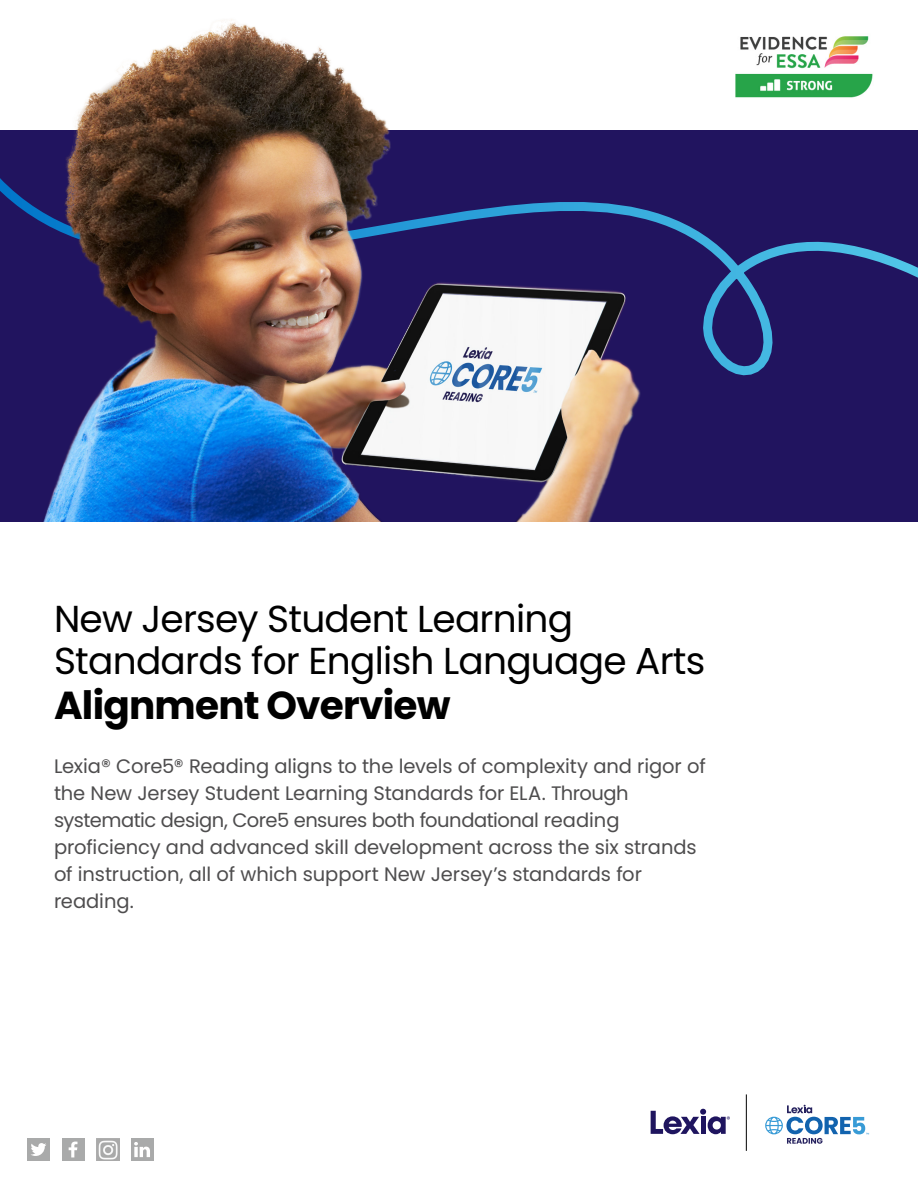
<style>
.page{position:relative;width:918px;height:1188px;background:#fff}
.page>*{position:absolute;margin:0;border:0;box-sizing:border-box;transform-origin:0 0}
.t1{font:700 39px "Poppins";letter-spacing:-.02em;color:#000}
.t2{font:37.5px/42px "Poppins";letter-spacing:-.02em;color:#000}
.t3{font:19.5px/27px "Poppins";letter-spacing:-.005em;color:#4e4d4e}
</style>
<div class="page">
<svg style="left:765px;top:1105px;width:104px;height:39px"></svg>
<svg style="left:651px;top:1109px;width:79px;height:25px"></svg>
<hr style="left:746px;top:1094px;width:1px;height:57px;background:#000">
<div style="left:27px;top:1138px;width:23px;height:23px;background:#a9aaaa"></div>
<svg style="left:31px;top:1143px;width:15px;height:13px"></svg>
<div style="left:62px;top:1138px;width:22px;height:23px;background:#a9aaaa"></div>
<svg style="left:69px;top:1142px;width:8px;height:15px"></svg>
<img style="left:96px;top:1138px;width:23px;height:23px">
<div style="left:131px;top:1138px;width:23px;height:23px;background:#a9aaaa"></div>
<svg style="left:134px;top:1142px;width:16px;height:15px"></svg>
<div style="left:0;top:130px;width:918px;height:392px;background:#21145f"></div>
<svg style="left:693px;top:228px;width:225px;height:148px"></svg>
<img style="left:0;top:19px;width:693px;height:503px">
<img style="left:736px;top:36px;width:137px;height:62px">
<h2 class="t2" style="left:54px;top:598px;width:653px">New Jersey Student Learning<br>Standards for English Language Arts</h2>
<h1 class="t1" style="left:54px;top:683px;width:398px">Alignment Overview</h1>
<p class="t3" style="left:54px;top:753px;width:653px">Lexia® Core5® Reading aligns to the levels of complexity and rigor of the New Jersey Student Learning Standards for ELA. Through systematic design, Core5 ensures both foundational reading proficiency and advanced skill development across the six strands of instruction, all of which support New Jersey’s standards for reading.</p>
</div>
